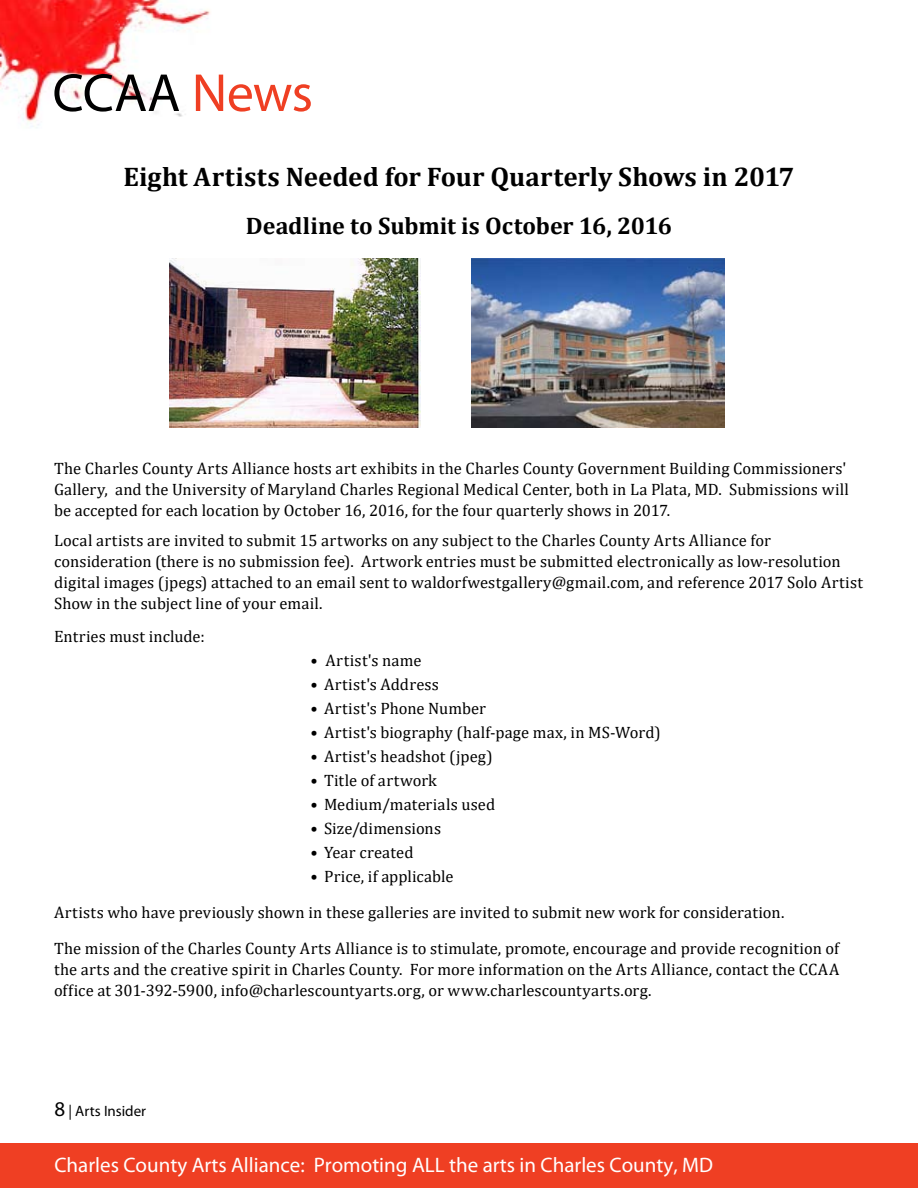
<style>
.page{position:relative;width:918px;height:1188px;background:#fff}
.page>*{position:absolute;margin:0;border:0;box-sizing:border-box;transform-origin:0 0}
.t1{font:54px "Myriad Pro";letter-spacing:-.015em;color:#000}
.t2{font:700 27px "Cambria";color:#000}
.t3{font:700 24px "Cambria";letter-spacing:-.005em;color:#000}
.t4{font:21px "Myriad Pro";color:#fff}
.t5{font:16.5px/21px "Cambria";letter-spacing:.005em;color:#000}
.t6{font:15px "Myriad Pro";color:#000}
.s1{color:#ef3f23}
.s2{font-size:21px}
</style>
<div class="page">
<div style="left:0;top:1143px;width:918px;height:45px;background:#ef3f23"></div>
<img style="left:0;top:0;width:210px;height:128px">
<img style="left:170px;top:258px;width:251px;height:170px">
<img style="left:471px;top:258px;width:253px;height:169px">
<h1 class="t1" style="left:52px;top:60px;width:262px">CCAA <span class="s1">News</span></h1>
<h2 class="t2" style="left:123px;top:158px;width:673px">Eight Artists Needed for Four Quarterly Shows in 2017</h2>
<h3 class="t3" style="left:246px;top:209px;width:428px">Deadline to Submit is October 16, 2016</h3>
<p class="t5" style="left:54px;top:458px;width:797px">The Charles County Arts Alliance hosts art exhibits in the Charles County Government Building Commissioners'<br>Gallery, and the University of Maryland Charles Regional Medical Center, both in La Plata, MD. Submissions will be accepted for each location by October 16, 2016, for the four quarterly shows in 2017.</p>
<p class="t5" style="left:54px;top:530px;width:811px">Local artists are invited to submit 15 artworks on any subject to the Charles County Arts Alliance for consideration (there is no submission fee). Artwork entries must be submitted electronically as low-resolution digital images (jpegs) attached to an email sent to waldorfwestgallery@gmail.com, and reference 2017 Solo Artist Show in the subject line of your email.</p>
<p class="t5" style="left:54px;top:626px;width:152px">Entries must include:</p>
<p class="t5" style="left:311px;top:650px;width:112px">• Artist's name</p>
<p class="t5" style="left:311px;top:674px;width:130px">• Artist's Address</p>
<p class="t5" style="left:311px;top:698px;width:177px">• Artist's Phone Number</p>
<p class="t5" style="left:311px;top:722px;width:352px">• Artist's biography (half-page max, in MS-Word)</p>
<p class="t5" style="left:311px;top:746px;width:184px">• Artist's headshot (jpeg)</p>
<p class="t5" style="left:311px;top:770px;width:128px">• Title of artwork</p>
<p class="t5" style="left:311px;top:794px;width:186px">• Medium/materials used</p>
<p class="t5" style="left:311px;top:818px;width:132px">• Size/dimensions</p>
<p class="t5" style="left:311px;top:842px;width:105px">• Year created</p>
<p class="t5" style="left:54px;top:858px;width:787px;line-height:36px;text-indent:256px">• Price, if applicable<br>Artists who have previously shown in these galleries are invited to submit new work for consideration.<br>The mission of the Charles County Arts Alliance is to stimulate, promote, encourage and provide recognition of</p>
<p class="t5" style="left:54px;top:959px;width:787px">the arts and the creative spirit in Charles County. For more information on the Arts Alliance, contact the CCAA office at 301-392-5900, info@charlescountyarts.org, or www.charlescountyarts.org.</p>
<p class="t6" style="left:55px;top:1102px;width:93px"><span class="s2">8</span> | Arts Insider</p>
<p class="t4" style="left:54px;top:1152px;width:660px">Charles County Arts Alliance: Promoting ALL the arts in Charles County, MD</p>
</div>
